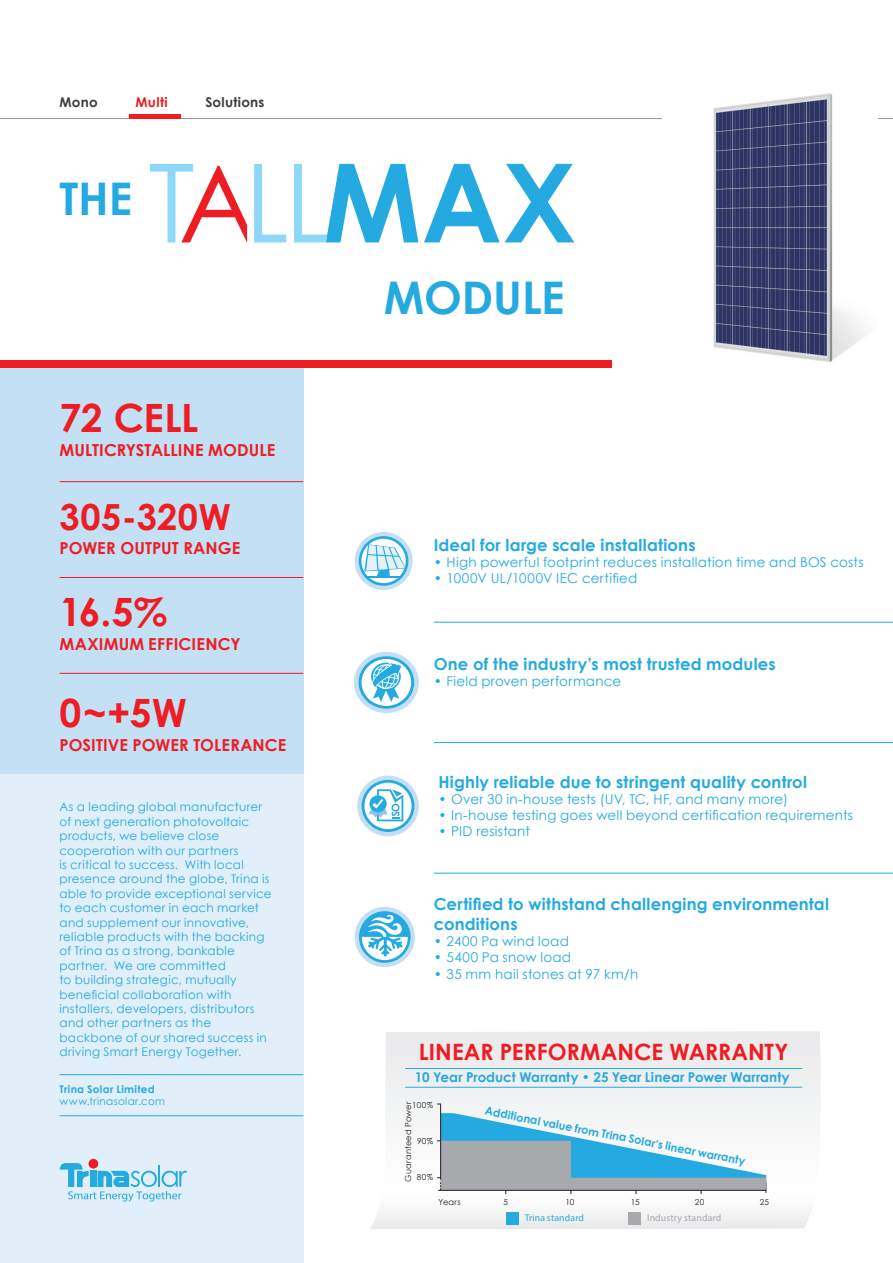
<style>
.page{position:relative;width:893px;height:1263px;background:#fff}
.page>*{position:absolute;margin:0;border:0;box-sizing:border-box;transform-origin:0 0}
.t1{font:700 45px "Century Gothic";color:#24aae1}
.t2{font:700 39px "Century Gothic";letter-spacing:-.01em;color:#ee1d23}
.t3{font:700 36px "Century Gothic";letter-spacing:.01em;color:#ee1d23}
.t4{font:700 22.5px "Century Gothic";color:#ee1d23}
.t5{font:700 16.5px/19.8px "Century Gothic";letter-spacing:.01em;color:#24aae1}
.t6{font:700 16.5px "Century Gothic";letter-spacing:.005em;color:#ee1d23}
.t7{font:13.5px "Century Gothic";letter-spacing:.015em;color:#24aae1}
.t8{font:700 13.5px "Century Gothic";color:#24aae1}
.t9{font:700 13.5px "Century Gothic";letter-spacing:.02em;color:#3e3e3f}
.t10{font:700 13.5px "Century Gothic";letter-spacing:.025em;color:#ee1d23}
.t11{font:12px/14.4px "Century Gothic";letter-spacing:.02em;color:#24aae1}
.t12{font:700 11.25px "Century Gothic";color:#24aae1}
.t13{font:10.5px "Century Gothic";letter-spacing:.03em;color:#24aae1}
.t14{font:700 10.5px "Century Gothic";letter-spacing:.03em;color:#24aae1}
.t15{font:9.75px "Myriad Pro";letter-spacing:.015em;color:#a8a9ad}
.t16{font:9.75px "Myriad Pro";letter-spacing:.015em;color:#24aae1}
.t17{font:8.25px "Century Gothic";letter-spacing:.025em;color:#231f20}
</style>
<div class="page">
<div style="left:0;top:360px;width:303px;height:903px;background:#e0eff9"></div>
<div style="left:0;top:368px;width:303px;height:406px;background:#c3e0f4"></div>
<hr style="left:0;top:118px;width:893px;height:1px;background:#939598">
<div style="left:0;top:360px;width:611px;height:8px;background:#ee1d23"></div>
<hr style="left:60px;top:481px;width:243px;height:1px;background:#ee1d23">
<hr style="left:60px;top:577px;width:243px;height:1px;background:#ee1d23">
<hr style="left:60px;top:673px;width:243px;height:1px;background:#ee1d23">
<hr style="left:60px;top:1074px;width:243px;height:1px;background:#24aae1">
<hr style="left:60px;top:1115px;width:243px;height:1px;background:#24aae1">
<svg style="left:370px;top:1031px;width:451px;height:198px"></svg>
<hr style="left:440px;top:1104px;width:1px;height:74px;background:#231f20">
<svg style="left:437px;top:1113px;width:330px;height:81px"></svg>
<hr style="left:405px;top:1068px;width:397px;height:1px;background:#24aae1">
<hr style="left:405px;top:1087px;width:397px;height:1px;background:#24aae1">
<div style="left:88px;top:1159px;width:10px;height:9px;background:#ee1d23;border-radius:50%"></div>
<svg style="left:60px;top:1163px;width:127px;height:39px"></svg>
<div style="left:628px;top:1212px;width:13px;height:13px;background:#a8a9ad"></div>
<div style="left:506px;top:1212px;width:12px;height:13px;background:#24aae1"></div>
<div style="left:129px;top:114px;width:51px;height:5px;background:#ee1d23"></div>
<img style="left:662px;top:93px;width:215px;height:269px">
<hr style="left:434px;top:622px;width:459px;height:1px;background:#24aae1">
<hr style="left:434px;top:742px;width:459px;height:1px;background:#24aae1">
<hr style="left:434px;top:873px;width:459px;height:1px;background:#24aae1">
<svg style="left:355px;top:532px;width:58px;height:58px"></svg>
<svg style="left:354px;top:652px;width:65px;height:61px"></svg>
<svg style="left:357px;top:775px;width:62px;height:61px"></svg>
<svg style="left:355px;top:907px;width:60px;height:60px"></svg>
<svg style="left:424px;top:164px;width:150px;height:78px"></svg>
<svg style="left:254px;top:164px;width:32px;height:78px"></svg>
<svg style="left:294px;top:164px;width:124px;height:78px"></svg>
<svg style="left:150px;top:164px;width:97px;height:78px"></svg>
<p class="t9" style="left:60px;top:92px;width:40px">Mono</p>
<p class="t10" style="left:136px;top:92px;width:34px">Multi</p>
<p class="t9" style="left:205px;top:92px;width:61px">Solutions</p>
<h1 class="t1" style="left:60px;top:164px;width:74px">THE</h1>
<h2 class="t2" style="left:60px;top:388px;width:140px">72 CELL</h2>
<h3 class="t6" style="left:60px;top:437px;width:217px">MULTICRYSTALLINE MODULE</h3>
<h1 class="t1" style="left:384px;top:263px;width:182px">MODULE</h1>
<h3 class="t3" style="left:60px;top:490px;width:173px">305-320W</h3>
<h3 class="t6" style="left:60px;top:536px;width:182px">POWER OUTPUT RANGE</h3>
<h3 class="t5" style="left:434px;top:534px;width:263px">Ideal for large scale installations</h3>
<p class="t7" style="left:434px;top:553px;width:431px">• High powerful footprint reduces installation time and BOS costs</p>
<p class="t7" style="left:434px;top:569px;width:205px">• 1000V UL/1000V IEC certified</p>
<h2 class="t2" style="left:60px;top:582px;width:109px">16.5%</h2>
<h3 class="t6" style="left:60px;top:631px;width:183px">MAXIMUM EFFICIENCY</h3>
<h2 class="t2" style="left:60px;top:683px;width:129px">0~+5W</h2>
<h3 class="t6" style="left:60px;top:732px;width:228px">POSITIVE POWER TOLERANCE</h3>
<p class="t11" style="left:60px;top:800px;width:214px">As a leading global manufacturer of next generation photovoltaic products, we believe close cooperation with our partners<br>is critical to success. With local presence around the globe, Trina is able to provide exceptional service to each customer in each market and supplement our innovative, reliable products with the backing of Trina as a strong, bankable partner. We are committed<br>to building strategic, mutually beneficial collaboration with installers, developers, distributors and other partners as the backbone of our shared success in driving Smart Energy Together.</p>
<p class="t14" style="left:60px;top:1081px;width:97px">Trina Solar Limited</p>
<p class="t13" style="left:60px;top:1094px;width:107px">www.trinasolar.com</p>
<h3 class="t5" style="left:434px;top:654px;width:343px">One of the industry’s most trusted modules</h3>
<p class="t7" style="left:434px;top:672px;width:189px">• Field proven performance</p>
<h3 class="t5" style="left:438px;top:771px;width:370px">Highly reliable due to stringent quality control</h3>
<p class="t7" style="left:438px;top:790px;width:351px">• Over 30 in-house tests (UV, TC, HF, and many more)</p>
<p class="t7" style="left:438px;top:806px;width:416px">• In-house testing goes well beyond certification requirements</p>
<p class="t7" style="left:438px;top:822px;width:93px">• PID resistant</p>
<h3 class="t5" style="left:434px;top:893px;width:397px">Certified to withstand challenging environmental conditions</h3>
<p class="t7" style="left:434px;top:932px;width:137px">• 2400 Pa wind load</p>
<p class="t7" style="left:434px;top:948px;width:139px">• 5400 Pa snow load</p>
<p class="t7" style="left:434px;top:964px;width:206px">• 35 mm hail stones at 97 km/h</p>
<h3 class="t4" style="left:419px;top:1035px;width:371px">LINEAR PERFORMANCE WARRANTY</h3>
<p class="t8" style="left:415px;top:1067px;width:376px">10 Year Product Warranty • 25 Year Linear Power Warranty</p>
<p class="t12" style="left:487px;top:1102px;width:266px;rotate:11deg">Additional value from Trina Solar’s linear warranty</p>
<p class="t17" style="left:438px;top:1196px;width:24px">Years</p>
<p class="t17" style="left:403px;top:1181px;width:81px;rotate:-90deg">Guaranteed Power</p>
<p class="t17" style="left:412px;top:1100px;width:23px">100%</p>
<p class="t17" style="left:417px;top:1135px;width:18px">90%</p>
<p class="t17" style="left:417px;top:1172px;width:18px">80%</p>
<p class="t17" style="left:565px;top:1196px;width:11px">10</p>
<p class="t17" style="left:631px;top:1196px;width:10px">15</p>
<p class="t17" style="left:695px;top:1196px;width:11px">20</p>
<p class="t17" style="left:760px;top:1196px;width:11px">25</p>
<p class="t17" style="left:503px;top:1196px;width:6px">5</p>
<p class="t16" style="left:525px;top:1212px;width:61px">Trina standard</p>
<p class="t15" style="left:647px;top:1212px;width:76px">Industry standard</p>
</div>
